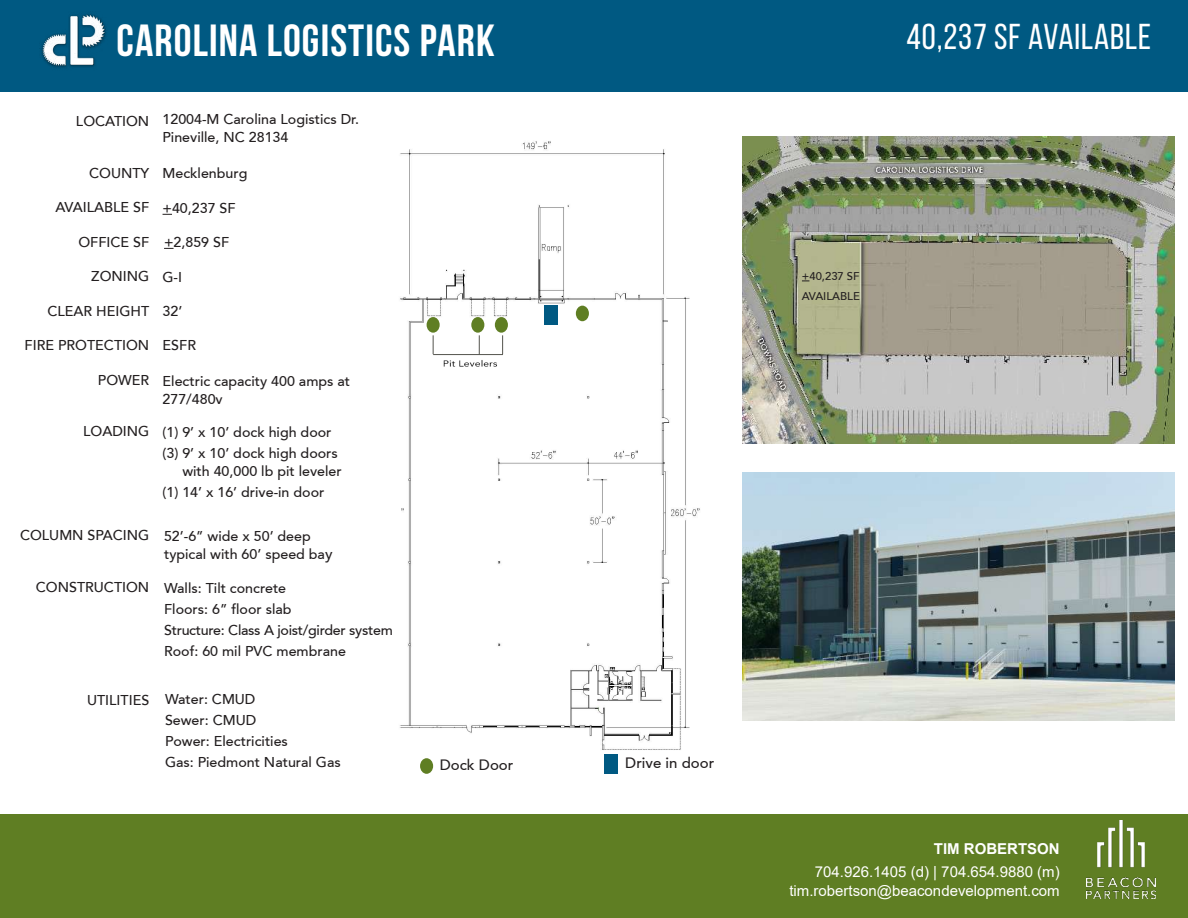
<style>
.page{position:relative;width:1188px;height:918px;background:#fff}
.page>*{position:absolute;margin:0;border:0;box-sizing:border-box;transform-origin:0 0}
.t1{font:700 45px "Bebas Neue";letter-spacing:.025em;color:#fff}
.t2{font:36px "Bebas Neue";letter-spacing:.025em;color:#fff}
.t3{font:15px/19.5px "Arial";color:#fff;text-align:right}
.t4{font:500 15px "Avenir 65";color:#231f20}
.t5{font:700 15px "Arial";color:#fff}
.t6{font:500 14.25px/21px "Avenir 65";color:#231f20}
.t7{font:500 11.25px/19.5px "Avenir 65";color:#231f20}
.s1{font-size:15px}
</style>
<div class="page">
<img style="left:399px;top:141px;width:301px;height:609px">
<div style="left:0;top:814px;width:1188px;height:104px;background:#5f7e23"></div>
<img style="left:1086px;top:821px;width:69px;height:77px">
<div style="left:0;top:0;width:1188px;height:92px;background:#005982"></div>
<img style="left:41px;top:14px;width:65px;height:54px">
<img style="left:742px;top:137px;width:432px;height:307px">
<img style="left:742px;top:472px;width:432px;height:248px">
<div style="left:604px;top:755px;width:13px;height:19px;background:#005982"></div>
<div style="left:544px;top:306px;width:13px;height:19px;background:#005982"></div>
<div style="left:420px;top:758px;width:13px;height:16px;background:#5f7e23;border-radius:50%"></div>
<div style="left:576px;top:306px;width:13px;height:15px;background:#5f7e23;border-radius:50%"></div>
<div style="left:495px;top:317px;width:13px;height:16px;background:#5f7e23;border-radius:50%"></div>
<div style="left:471px;top:317px;width:13px;height:16px;background:#5f7e23;border-radius:50%"></div>
<div style="left:427px;top:317px;width:13px;height:16px;background:#5f7e23;border-radius:50%"></div>
<svg style="left:433px;top:335px;width:1px;height:19px"></svg>
<hr style="left:433px;top:354px;width:70px;height:1px;background:#54544d">
<svg style="left:479px;top:335px;width:1px;height:19px"></svg>
<svg style="left:502px;top:335px;width:1px;height:19px"></svg>
<h1 class="t1" style="left:117px;top:15px;width:380px">CAROLINA LOGISTICS PARK</h1>
<p class="t6" style="left:76px;top:111px;width:75px">LOCATION</p>
<p class="t6" style="left:163px;top:111px;width:198px;line-height:17.1px">12004-M Carolina Logistics Dr.<br>Pineville, NC 28134</p>
<p class="t6" style="left:89px;top:163px;width:62px">COUNTY</p>
<p class="t6" style="left:55px;top:197px;width:95px">AVAILABLE SF</p>
<p class="t6" style="left:78px;top:232px;width:72px">OFFICE SF</p>
<p class="t6" style="left:91px;top:266px;width:60px">ZONING</p>
<p class="t6" style="left:47px;top:301px;width:103px">CLEAR HEIGHT</p>
<p class="t6" style="left:25px;top:335px;width:126px">FIRE PROTECTION</p>
<p class="t6" style="left:98px;top:370px;width:53px">POWER</p>
<p class="t6" style="left:163px;top:163px;width:86px">Mecklenburg</p>
<p class="t6" style="left:163px;top:198px;width:75px">+40,237 SF</p>
<p class="t6" style="left:164px;top:232px;width:67px">+2,859 SF</p>
<p class="t6" style="left:163px;top:267px;width:21px">G-I</p>
<p class="t6" style="left:163px;top:301px;width:21px">32’</p>
<p class="t6" style="left:163px;top:335px;width:35px">ESFR</p>
<p class="t6" style="left:163px;top:372px;width:189px;line-height:18px">Electric capacity 400 amps at<br>277/480v</p>
<p class="t6" style="left:83px;top:421px;width:68px">LOADING</p>
<p class="t6" style="left:163px;top:422px;width:177px">(1) 9’ x 10’ dock high door (3) 9’ x 10’ dock high doors</p>
<p class="t6" style="left:163px;top:461px;width:181px;text-indent:20px">with 40,000 lb pit leveler (1) 14’ x 16’ drive-in door</p>
<p class="t6" style="left:20px;top:525px;width:131px">COLUMN SPACING</p>
<p class="t6" style="left:164px;top:528px;width:170px;line-height:18px">52’-6” wide x 50’ deep typical with 60’ speed ba<span class="s1">y</span></p>
<p class="t6" style="left:36px;top:577px;width:115px">CONSTRUCTION</p>
<p class="t6" style="left:164px;top:578px;width:230px">Walls: Tilt concrete<br>Floors: 6” floor slab<br>Structure: Class A joist/girder system<br>Roof: 60 mil PVC membrane</p>
<p class="t6" style="left:87px;top:690px;width:64px">UTILITIES</p>
<p class="t6" style="left:165px;top:689px;width:177px">Water: CMUD<br>Sewer: CMUD<br>Power: Electricities<br>Gas: Piedmont Natural Gas</p>
<p class="t4" style="left:440px;top:756px;width:75px">Dock Door</p>
<p class="t4" style="left:625px;top:754px;width:90px">Drive in door</p>
<h2 class="t2" style="left:906px;top:17px;width:246px">40,237 SF AVAILABLE</h2>
<p class="t7" style="left:802px;top:267px;width:60px">+40,237 SF<br>AVAILABLE</p>
<p class="t5" style="left:934px;top:838px;width:127px">TIM ROBERTSON</p>
<p class="t3" style="left:789px;top:861px;width:272px">704.926.1405 (d) | 704.654.9880 (m) tim.robertson@beacondevelopment.com</p>
</div>
